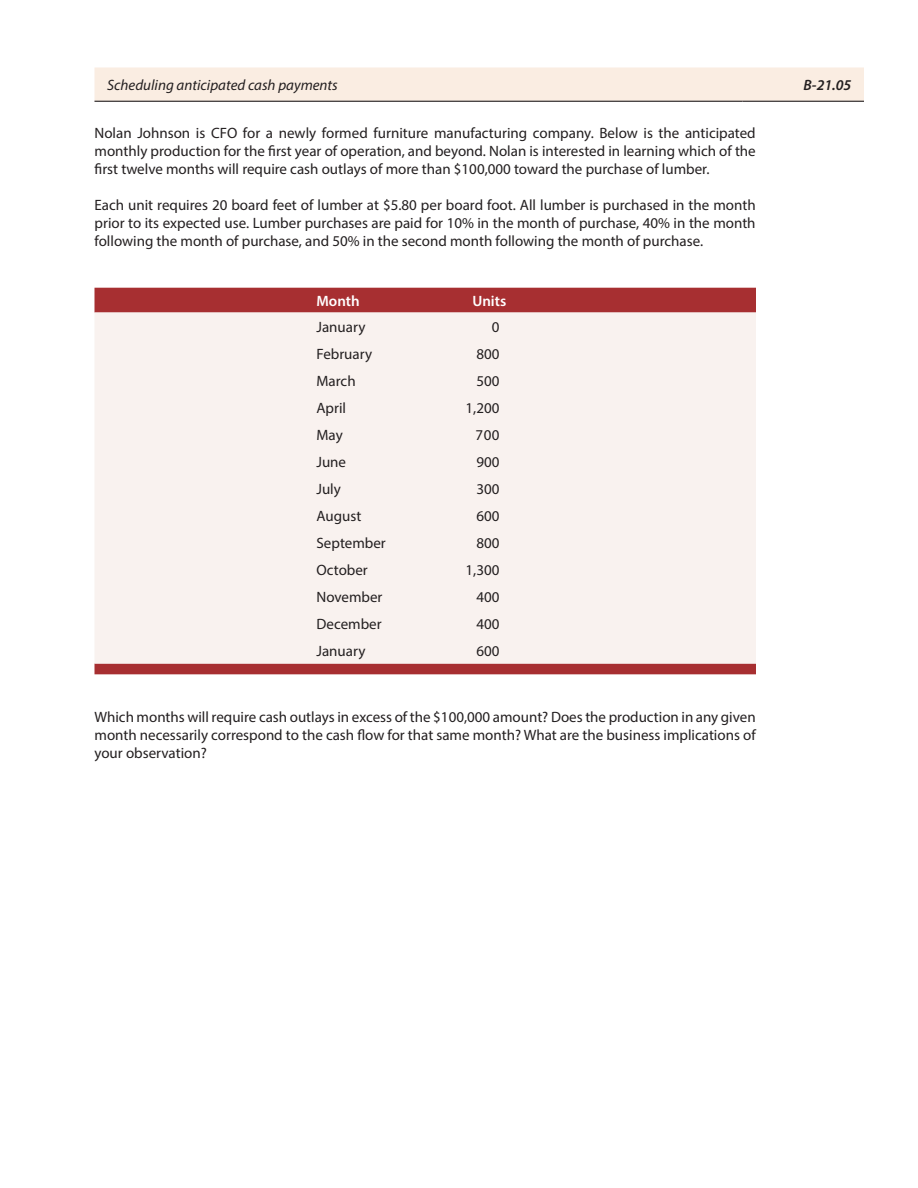
<style>
.page{position:relative;width:918px;height:1188px;background:#fff}
.page>*{position:absolute;margin:0;border:0;box-sizing:border-box;transform-origin:0 0}
.t1{font:15px/18px "Myriad Pro";color:#231f20;text-align:justify}
.t2{font:italic 15px "Myriad Pro";color:#231f20}
.t3{font:600 15px "Myriad Pro";color:#fff}
.t4{font:italic 600 15px "Myriad Pro";color:#231f20}
</style>
<div class="page">
<div style="left:94px;top:288px;width:662px;height:386px;background:#a72f31"></div>
<div style="left:94px;top:313px;width:662px;height:351px;background:#f9f2ef"></div>
<div style="left:94px;top:68px;width:770px;height:33px;background:#faede2"></div>
<hr style="left:94px;top:101px;width:648px;height:1px;background:#231f20">
<hr style="left:742px;top:101px;width:122px;height:1px;background:#231f20">
<p class="t2" style="left:107px;top:76px;width:232px">Scheduling anticipated cash payments</p>
<p class="t4" style="left:804px;top:75px;width:49px">B-21.05</p>
<p class="t1" style="left:94px;top:123px;width:663px">Nolan Johnson is CFO for a newly formed furniture manufacturing company. Below is the anticipated monthly production for the first year of operation, and beyond. Nolan is interested in learning which of the first twelve months will require cash outlays of more than $100,000 toward the purchase of lumber.</p>
<p class="t1" style="left:94px;top:195px;width:663px">Each unit requires 20 board feet of lumber at $5.80 per board foot. All lumber is purchased in the month prior to its expected use. Lumber purchases are paid for 10% in the month of purchase, 40% in the month following the month of purchase, and 50% in the second month following the month of purchase.</p>
<p class="t3" style="left:316px;top:291px;width:45px">Month</p>
<p class="t3" style="left:472px;top:291px;width:35px">Units</p>
<p class="t1" style="left:316px;top:317px;width:50px">January</p>
<p class="t1" style="left:492px;top:317px;width:9px">0</p>
<p class="t1" style="left:316px;top:344px;width:57px">February</p>
<p class="t1" style="left:476px;top:344px;width:25px">800</p>
<p class="t1" style="left:316px;top:371px;width:41px">March</p>
<p class="t1" style="left:476px;top:371px;width:25px">500</p>
<p class="t1" style="left:316px;top:398px;width:31px">April</p>
<p class="t1" style="left:466px;top:398px;width:35px">1,200</p>
<p class="t1" style="left:316px;top:425px;width:28px">May</p>
<p class="t1" style="left:476px;top:425px;width:25px">700</p>
<p class="t1" style="left:316px;top:452px;width:31px">June</p>
<p class="t1" style="left:476px;top:452px;width:25px">900</p>
<p class="t1" style="left:316px;top:479px;width:26px">July</p>
<p class="t1" style="left:476px;top:479px;width:25px">300</p>
<p class="t1" style="left:316px;top:506px;width:46px">August</p>
<p class="t1" style="left:476px;top:506px;width:25px">600</p>
<p class="t1" style="left:316px;top:533px;width:71px">September</p>
<p class="t1" style="left:476px;top:533px;width:25px">800</p>
<p class="t1" style="left:316px;top:560px;width:53px">October</p>
<p class="t1" style="left:466px;top:560px;width:35px">1,300</p>
<p class="t1" style="left:316px;top:587px;width:68px">November</p>
<p class="t1" style="left:476px;top:587px;width:25px">400</p>
<p class="t1" style="left:316px;top:614px;width:67px">December</p>
<p class="t1" style="left:476px;top:614px;width:25px">400</p>
<p class="t1" style="left:316px;top:641px;width:50px">January</p>
<p class="t1" style="left:476px;top:641px;width:25px">600</p>
<p class="t1" style="left:94px;top:708px;width:663px">Which months will require cash outlays in excess of the $100,000 amount? Does the production in any given month necessarily correspond to the cash flow for that same month? What are the business implications of your observation?</p>
</div>
